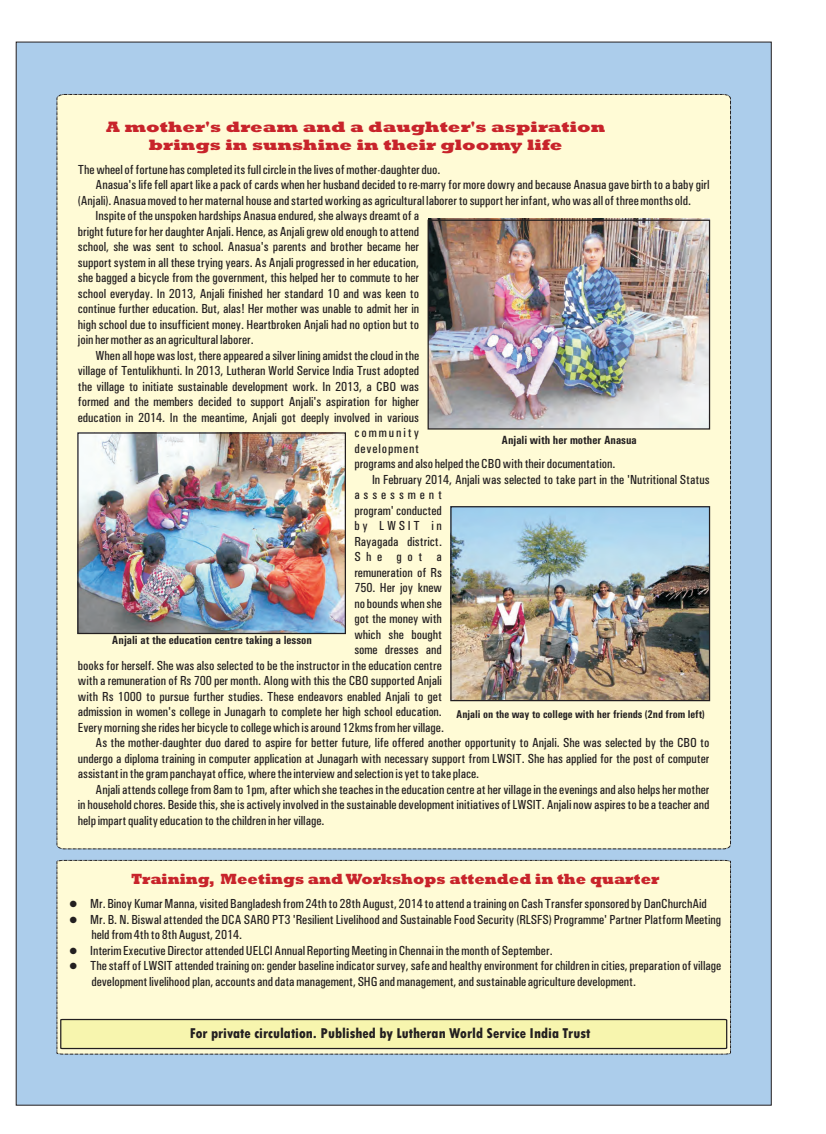
<style>
.page{position:relative;width:826px;height:1134px;background:#fff}
.page>*{position:absolute;margin:0;border:0;box-sizing:border-box;transform-origin:0 0}
.t1{font:800 15.25px/17.9px "Rockwell";color:#c8242b;text-align:center;scale:1.19 1}
.t2{font:800 condensed 15px "Tw Cen";color:#231f20}
.t3{font:800 15px "Rockwell";color:#c8242b}
.t4{font:500 condensed 13.12px/15.5px "Univers";color:#231f20}
.t5{font:500 condensed 13.12px "Univers";letter-spacing:.065em;color:#231f20}
.t6{font:500 condensed 13.12px "Univers";letter-spacing:.3em;color:#231f20}
.t7{font:500 condensed 13.12px "Univers";letter-spacing:.155em;color:#231f20}
.t8{font:500 condensed 13.12px "Univers";letter-spacing:.21em;color:#231f20}
.t9{font:500 condensed 11.88px "Univers";color:#231f20}
.t10{font:500 condensed 11.25px "Univers";color:#231f20}
.t11{font:11.25px "Wingdings";color:#231f20}
</style>
<div class="page">
<div style="left:16px;top:42px;width:755px;height:1063px;background:#accdeb"></div>
<div style="left:56px;top:94px;width:675px;height:755px;background:#fffbd6"></div>
<div style="left:56px;top:860px;width:675px;height:195px;background:#fffbd6"></div>
<svg style="left:59px;top:1018px;width:669px;height:32px;background:#e6e3a4"></svg>
<img style="left:428px;top:218px;width:281px;height:210px">
<div style="left:427px;top:220px;width:283px;height:210px;border:1px solid #231f20"></div>
<img style="left:79px;top:434px;width:265px;height:198px">
<div style="left:77px;top:432px;width:269px;height:202px;border:1px solid #231f20"></div>
<img style="left:452px;top:508px;width:256px;height:191px">
<div style="left:450px;top:506px;width:260px;height:195px;border:1px solid #231f20"></div>
<svg style="left:70px;top:947px;width:7px;height:22px"></svg>
<p class="t1" style="left:106px;top:120px;width:421px">A mother's dream and a daughter's aspiration brings in sunshine in their gloomy life</p>
<p class="t4" style="left:78px;top:163px;width:364px">The wheel of fortune has completed its full circle in the lives of mother-daughter duo.</p>
<p class="t4" style="left:96px;top:178px;width:615px">Anasua's life fell apart like a pack of cards when her husband decided to re-marry for more dowry and because Anasua gave birth to a baby girl</p>
<p class="t4" style="left:78px;top:194px;width:614px">(Anjali). Anasua moved to her maternal house and started working as agricultural laborer to support her infant, who was all of three months old.</p>
<p class="t4" style="left:96px;top:209px;width:325px">Inspite of the unspoken hardships Anasua endured, she always dreamt of a</p>
<p class="t4" style="left:78px;top:225px;width:343px">bright future for her daughter Anjali. Hence, as Anjali grew old enough to attend</p>
<p class="t4" style="left:78px;top:240px;width:343px">school, she was sent to school. Anasua's parents and brother became her</p>
<p class="t4" style="left:78px;top:256px;width:343px">support system in all these trying years. As Anjali progressed in her education,</p>
<p class="t4" style="left:78px;top:271px;width:343px">she bagged a bicycle from the government, this helped her to commute to her</p>
<p class="t4" style="left:78px;top:287px;width:343px">school everyday. In 2013, Anjali finished her standard 10 and was keen to</p>
<p class="t4" style="left:78px;top:302px;width:343px">continue further education. But, alas! Her mother was unable to admit her in</p>
<p class="t4" style="left:78px;top:318px;width:343px">high school due to insufficient money. Heartbroken Anjali had no option but to</p>
<p class="t4" style="left:78px;top:333px;width:177px">join her mother as an agricultural laborer.</p>
<p class="t4" style="left:96px;top:349px;width:325px">When all hope was lost, there appeared a silver lining amidst the cloud in the</p>
<p class="t4" style="left:78px;top:364px;width:343px">village of Tentulikhunti. In 2013, Lutheran World Service India Trust adopted</p>
<p class="t4" style="left:78px;top:380px;width:343px">the village to initiate sustainable development work. In 2013, a CBO was</p>
<p class="t4" style="left:78px;top:395px;width:343px">formed and the members decided to support Anjali's aspiration for higher</p>
<p class="t4" style="left:78px;top:411px;width:343px">education in 2014. In the meantime, Anjali got deeply involved in various</p>
<p class="t7" style="left:354px;top:428px;width:66px">community</p>
<p class="t5" style="left:354px;top:444px;width:66px">development</p>
<p class="t4" style="left:354px;top:457px;width:262px">programs and also helped the CBO with their documentation.</p>
<p class="t4" style="left:372px;top:473px;width:339px">In February 2014, Anjali was selected to take part in the 'Nutritional Status</p>
<p class="t6" style="left:354px;top:490px;width:89px">assessment</p>
<p class="t4" style="left:354px;top:504px;width:89px">program' conducted</p>
<p class="t8" style="left:354px;top:521px;width:89px">by LWSIT in</p>
<p class="t4" style="left:354px;top:535px;width:89px">Rayagada district.</p>
<p class="t4" style="left:354px;top:550px;width:89px">She got a</p>
<p class="t4" style="left:354px;top:566px;width:89px">remuneration of Rs</p>
<p class="t4" style="left:354px;top:581px;width:89px">750. Her joy knew</p>
<p class="t4" style="left:354px;top:597px;width:89px">no bounds when she</p>
<p class="t4" style="left:354px;top:612px;width:89px">got the money with</p>
<p class="t4" style="left:354px;top:628px;width:89px">which she bought</p>
<p class="t4" style="left:354px;top:643px;width:89px">some dresses and</p>
<p class="t4" style="left:78px;top:659px;width:365px">books for herself. She was also selected to be the instructor in the education centre</p>
<p class="t4" style="left:78px;top:674px;width:365px">with a remuneration of Rs 700 per month. Along with this the CBO supported Anjali</p>
<p class="t4" style="left:78px;top:690px;width:365px">with Rs 1000 to pursue further studies. These endeavors enabled Anjali to get</p>
<p class="t4" style="left:78px;top:705px;width:365px">admission in women's college in Junagarh to complete her high school education.</p>
<p class="t4" style="left:78px;top:721px;width:367px">Every morning she rides her bicycle to college which is around 12kms from her village.</p>
<p class="t4" style="left:96px;top:736px;width:615px">As the mother-daughter duo dared to aspire for better future, life offered another opportunity to Anjali. She was selected by the CBO to</p>
<p class="t4" style="left:78px;top:752px;width:633px">undergo a diploma training in computer application at Junagarh with necessary support from LWSIT. She has applied for the post of computer</p>
<p class="t4" style="left:78px;top:767px;width:403px">assistant in the gram panchayat office, where the interview and selection is yet to take place.</p>
<p class="t4" style="left:96px;top:783px;width:615px">Anjali attends college from 8am to 1pm, after which she teaches in the education centre at her village in the evenings and also helps her mother</p>
<p class="t4" style="left:78px;top:798px;width:633px">in household chores. Beside this, she is actively involved in the sustainable development initiatives of LWSIT. Anjali now aspires to be a teacher and</p>
<p class="t4" style="left:78px;top:814px;width:248px">help impart quality education to the children in her village.</p>
<p class="t9" style="left:501px;top:436px;width:137px">Anjali with her mother Anasua</p>
<p class="t9" style="left:112px;top:636px;width:201px">Anjali at the education centre taking a lesson</p>
<p class="t10" style="left:456px;top:710px;width:250px">Anjali on the way to college with her friends (2nd from left)</p>
<p class="t11" style="left:69px;top:899px;width:52px">●</p>
<p class="t11" style="left:69px;top:915px;width:52px">●</p>
<p class="t3" style="left:131px;top:874px;width:530px">Training, Meetings and Workshops attended in the quarter</p>
<p class="t4" style="left:90px;top:897px;width:632px">Mr. Binoy Kumar Manna, visited Bangladesh from 24th to 28th August, 2014 to attend a training on Cash Transfer sponsored by DanChurchAid Mr. B. N. Biswal attended the DCA SARO PT3 'Resilient Livelihood and Sustainable Food Security (RLSFS) Programme' Partner Platform Meeting held from 4th to 8th August, 2014.<br>Interim Executive Director attended UELCI Annual Reporting Meeting in Chennai in the month of September.<br>The staff of LWSIT attended training on: gender baseline indicator survey, safe and healthy environment for children in cities, preparation of village development livelihood plan, accounts and data management, SHG and management, and sustainable agriculture development.</p>
<p class="t2" style="left:190px;top:1027px;width:402px">For private circulation. Published by Lutheran World Service India Trust</p>
</div>
